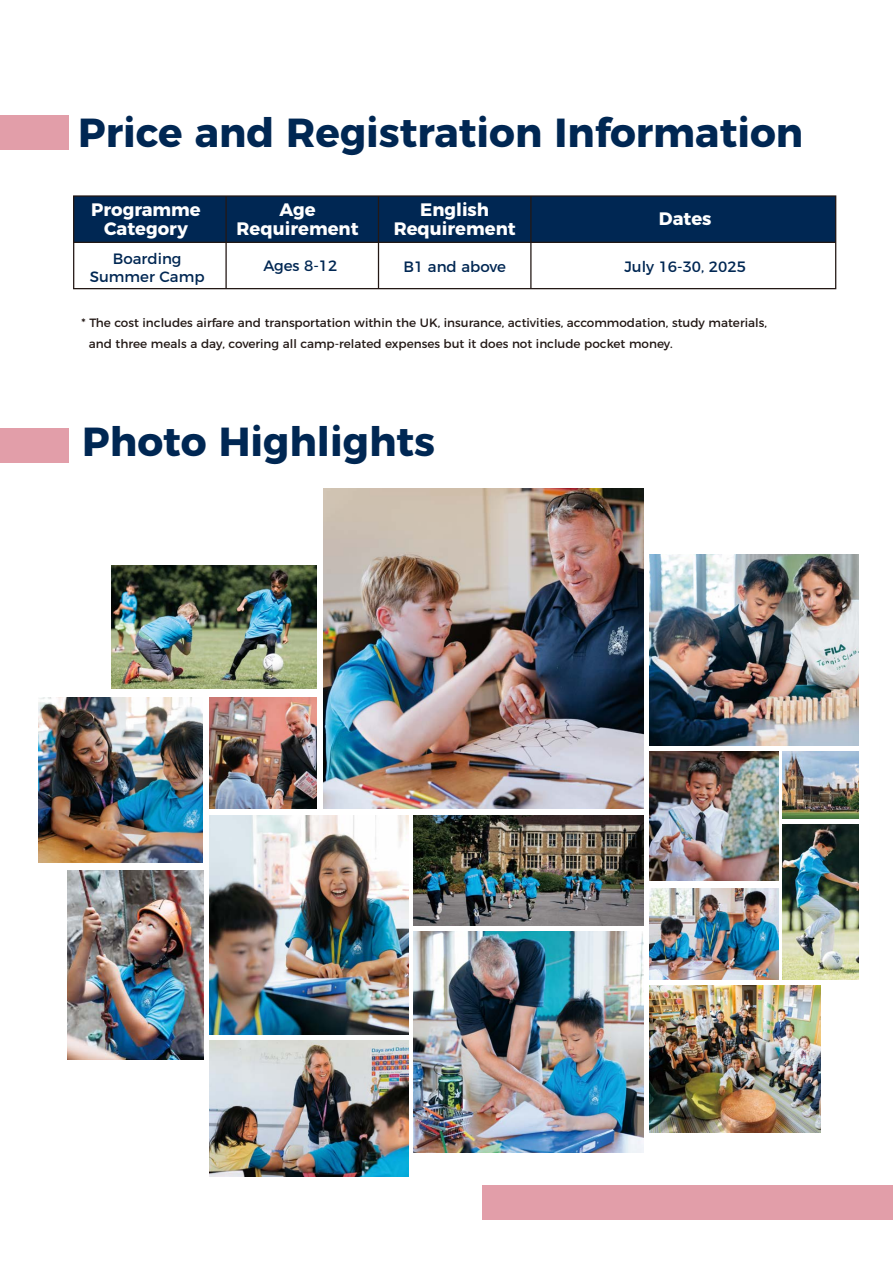
<style>
.page{position:relative;width:893px;height:1263px;background:#fff}
.page>*{position:absolute;margin:0;border:0;box-sizing:border-box;transform-origin:0 0}
.t1{font:700 40.5px "Montserrat";color:#002753}
.t2{font:700 18px/18.6px "Montserrat";color:#fff;text-align:center}
.t3{font:15px/18px "Montserrat";color:#002753;text-align:center}
.t4{font:12px/20.4px "Montserrat";color:#221815}
</style>
<div class="page">
<div style="left:74px;top:196px;width:762px;height:46px;background:#002753"></div>
<div style="left:0;top:115px;width:69px;height:34px;background:#e29ea9"></div>
<div style="left:0;top:428px;width:69px;height:34px;background:#e29ea9"></div>
<div style="left:483px;top:1186px;width:410px;height:34px;background:#e29ea9"></div>
<div style="left:73px;top:195px;width:763px;height:94px;border:1px solid #231815"></div>
<hr style="left:74px;top:242px;width:762px;height:1px;background:#231815">
<hr style="left:530px;top:196px;width:2px;height:93px;background:#231815">
<hr style="left:378px;top:196px;width:1px;height:93px;background:#231815">
<hr style="left:225px;top:196px;width:2px;height:93px;background:#231815">
<img style="left:783px;top:751px;width:75px;height:68px">
<img style="left:209px;top:816px;width:199px;height:218px">
<img style="left:323px;top:489px;width:320px;height:320px">
<img style="left:38px;top:698px;width:165px;height:164px">
<img style="left:68px;top:870px;width:135px;height:189px">
<img style="left:649px;top:985px;width:172px;height:147px">
<img style="left:783px;top:824px;width:75px;height:155px">
<img style="left:414px;top:931px;width:230px;height:221px">
<img style="left:111px;top:565px;width:206px;height:124px">
<img style="left:209px;top:698px;width:108px;height:110px">
<img style="left:414px;top:815px;width:230px;height:110px">
<img style="left:649px;top:751px;width:129px;height:129px">
<img style="left:209px;top:1040px;width:199px;height:136px">
<img style="left:649px;top:888px;width:129px;height:91px">
<img style="left:649px;top:555px;width:210px;height:190px">
<h1 class="t1" style="left:78px;top:99px;width:726px">Price and Registration Information</h1>
<h2 class="t2" style="left:91px;top:199px;width:111px">Programme<br>Category</h2>
<h2 class="t2" style="left:237px;top:199px;width:123px">Age<br>Requirement</h2>
<h2 class="t2" style="left:394px;top:199px;width:123px">English<br>Requirement</h2>
<h2 class="t2" style="left:659px;top:208px;width:54px">Dates</h2>
<p class="t3" style="left:90px;top:249px;width:116px">Boarding<br>Summer Camp</p>
<p class="t3" style="left:264px;top:255px;width:75px">Ages 8-12</p>
<p class="t3" style="left:404px;top:257px;width:104px">B1 and above</p>
<p class="t3" style="left:624px;top:257px;width:123px">July 16-30, 2025</p>
<p class="t4" style="left:89px;top:312px;width:680px;text-indent:-7px">* The cost includes airfare and transportation within the UK, insurance, activities, accommodation, study materials, and three meals a day, covering all camp-related expenses but it does not include pocket money.</p>
<h1 class="t1" style="left:82px;top:409px;width:354px">Photo Highlights</h1>
</div>
